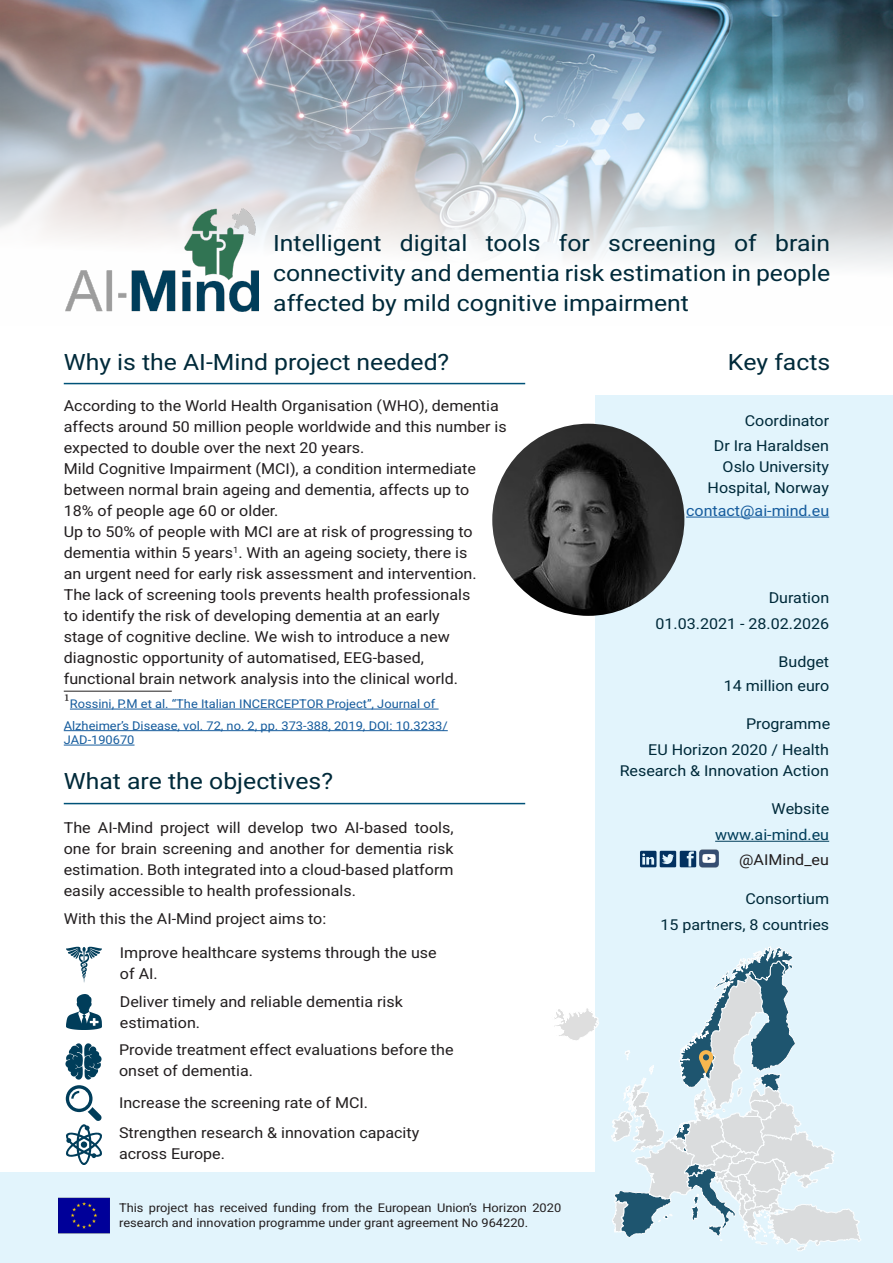
<style>
.page{position:relative;width:893px;height:1263px;background:#fff}
.page>*{position:absolute;margin:0;border:0;box-sizing:border-box;transform-origin:0 0}
.Subtitle{font:500 22.5px/30px "Heebo";color:#002a3a;text-align:justify;scale:1.1 1}
.Pharagraph_heebo_10{font:15px/21px "Heebo";color:#231f20;scale:1.07 1}
.Pharagraph_heebo_10-2{font:15px/21px "Heebo";color:#002a3a;text-align:right;scale:1.07 1}
.Pharagraph_heebo_10-3{font:500 15px "Heebo";color:#002a3a;scale:1.07 1}
.Pharagraph_heebo_10-4{font:15px "Heebo";color:#175d9e;scale:1.07 1}
.Pharagraph_heebo_10-5{font:15px "Heebo";color:#003d5a;scale:1.07 1}
.t1{font:12px/21.6px "Heebo";color:#175d9e;scale:1.07 1}
.Pharagraph_heebo_10-6{font:12px/15px "Heebo";color:#231f20;scale:1.07 1}
.s1{font-family:"Minion Pro";font-size:18px;color:#231f20}
.s2{font-weight:700}
</style>
<div class="page">
<div style="left:0;top:1173px;width:893px;height:90px;background:#e2f4fc"></div>
<div style="left:595px;top:396px;width:298px;height:777px;background:#e2f4fc"></div>
<img style="left:0;top:0;width:893px;height:312px">
<img style="left:65px;top:208px;width:193px;height:103px">
<hr style="left:64px;top:691px;width:108px;height:1px;background:#231f20">
<hr style="left:70px;top:709px;width:369px;height:1px;background:#175d9e">
<hr style="left:64px;top:730px;width:384px;height:1px;background:#175d9e">
<hr style="left:64px;top:745px;width:71px;height:1px;background:#175d9e">
<hr style="left:64px;top:383px;width:461px;height:1px;background:#005278">
<hr style="left:64px;top:803px;width:461px;height:1px;background:#005278">
<svg style="left:66px;top:947px;width:36px;height:35px"></svg>
<svg style="left:66px;top:994px;width:36px;height:35px"></svg>
<svg style="left:65px;top:1044px;width:36px;height:35px"></svg>
<svg style="left:66px;top:1085px;width:36px;height:79px"></svg>
<img style="left:58px;top:1197px;width:51px;height:37px">
<hr style="left:715px;top:841px;width:114px;height:1px;background:#003d5a">
<svg style="left:640px;top:851px;width:56px;height:16px"></svg>
<img style="left:700px;top:849px;width:18px;height:19px">
<img style="left:492px;top:424px;width:192px;height:192px;border-radius:96px">
<hr style="left:686px;top:517px;width:143px;height:1px;background:#175d9e">
<svg style="left:554px;top:1008px;width:45px;height:32px"></svg>
<svg style="left:611px;top:946px;width:250px;height:305px"></svg>
<p class="Subtitle" style="left:273px;top:228px;width:508px">Intelligent digital tools for screening of brain connectivity and dementia risk estimation in people affected by mild cognitive impairment</p>
<p class="Subtitle" style="left:64px;top:347px;width:352px">Why is the AI-Mind project needed?</p>
<p class="Pharagraph_heebo_10" style="left:64px;top:395px;width:415px">According to the World Health Organisation (WHO), dementia affects around 50 million people worldwide and this number is expected to double over the next 20 years.</p>
<p class="Pharagraph_heebo_10" style="left:64px;top:458px;width:387px">Mild Cognitive Impairment (MCI), a condition intermediate between normal brain ageing and dementia, affects up to<br>18% of people age 60 or older.</p>
<p class="Pharagraph_heebo_10" style="left:64px;top:521px;width:387px">Up to 50% of people with MCI are at risk of progressing to dementia within 5 years<sup>1</sup>. With an ageing society, there is an urgent need for early risk assessment and intervention.<br>The lack of screening tools prevents health professionals to identify the risk of developing dementia at an early stage of cognitive decline. We wish to introduce a new diagnostic opportunity of automatised, EEG-based, functional brain network analysis into the clinical world.</p>
<p class="t1" style="left:64px;top:693px;width:360px"><span class="s1">1</span>Rossini, P.M et al. “The Italian INCERCEPTOR Project”, Journal of<br>Alzheimer’s Disease, vol. 72, no. 2, pp. 373-388, 2019, DOI: 10.3233/</p>
<p class="t1" style="left:64px;top:729px;width:68px">JAD-190670</p>
<p class="Subtitle" style="left:64px;top:766px;width:246px">What are the objectives?</p>
<p class="Pharagraph_heebo_10" style="left:64px;top:817px;width:366px;text-align:justify">The AI-Mind project will develop two <span class="s2">AI-based tools, one</span> for brain screening and another for dementia risk estimation. Both integrated into a <span class="s2">cloud-based platform </span>easily accessible to health professionals.</p>
<p class="Subtitle" style="left:728px;top:347px;width:95px">Key facts</p>
<p class="Pharagraph_heebo_10-3" style="left:745px;top:410px;width:80px">Coordinator</p>
<p class="Pharagraph_heebo_10-2" style="left:714px;top:435px;width:109px">Dr Ira Haraldsen</p>
<p class="Pharagraph_heebo_10-2" style="left:707px;top:456px;width:115px">Oslo University<br>Hospital, Norway</p>
<p class="Pharagraph_heebo_10-4" style="left:686px;top:500px;width:135px">contact@ai-mind.eu</p>
<p class="Pharagraph_heebo_10-3" style="left:769px;top:588px;width:58px">Duration</p>
<p class="Pharagraph_heebo_10-2" style="left:655px;top:613px;width:164px">01.03.2021 - 28.02.2026</p>
<p class="Pharagraph_heebo_10-3" style="left:778px;top:651px;width:49px">Budget</p>
<p class="Pharagraph_heebo_10-2" style="left:724px;top:676px;width:100px">14 million euro</p>
<p class="Pharagraph_heebo_10-3" style="left:746px;top:713px;width:80px">Programme</p>
<p class="Pharagraph_heebo_10-2" style="left:648px;top:739px;width:170px">EU Horizon 2020 / Health</p>
<p class="Pharagraph_heebo_10-2" style="left:620px;top:760px;width:197px">Research &amp; Innovation Action</p>
<p class="Pharagraph_heebo_10-3" style="left:771px;top:798px;width:55px">Website</p>
<p class="Pharagraph_heebo_10-5" style="left:715px;top:824px;width:108px">www.ai-mind.eu</p>
<p class="Pharagraph_heebo_10" style="left:739px;top:849px;width:85px">@AIMind_eu</p>
<p class="Pharagraph_heebo_10-3" style="left:745px;top:888px;width:80px">Consortium</p>
<p class="Pharagraph_heebo_10-2" style="left:660px;top:914px;width:159px">15 partners, 8 countries</p>
<p class="Pharagraph_heebo_10" style="left:64px;top:908px;width:247px">With this the AI-Mind project aims to:</p>
<p class="Pharagraph_heebo_10" style="left:120px;top:942px;width:297px">Improve healthcare systems through the use of AI.</p>
<p class="Pharagraph_heebo_10" style="left:120px;top:991px;width:266px">Deliver timely and reliable dementia risk estimation.</p>
<p class="Pharagraph_heebo_10" style="left:119px;top:1039px;width:314px">Provide treatment effect evaluations before the onset of dementia.</p>
<p class="Pharagraph_heebo_10" style="left:119px;top:1092px;width:234px">Increase the screening rate of MCI.</p>
<p class="Pharagraph_heebo_10" style="left:119px;top:1122px;width:282px">Strengthen research &amp; innovation capacity across Europe.</p>
<p class="Pharagraph_heebo_10-6" style="left:119px;top:1200px;width:415px">This project has received funding from the European Union’s Horizon 2020 research and innovation programme under grant agreement No 964220.</p>
</div>
